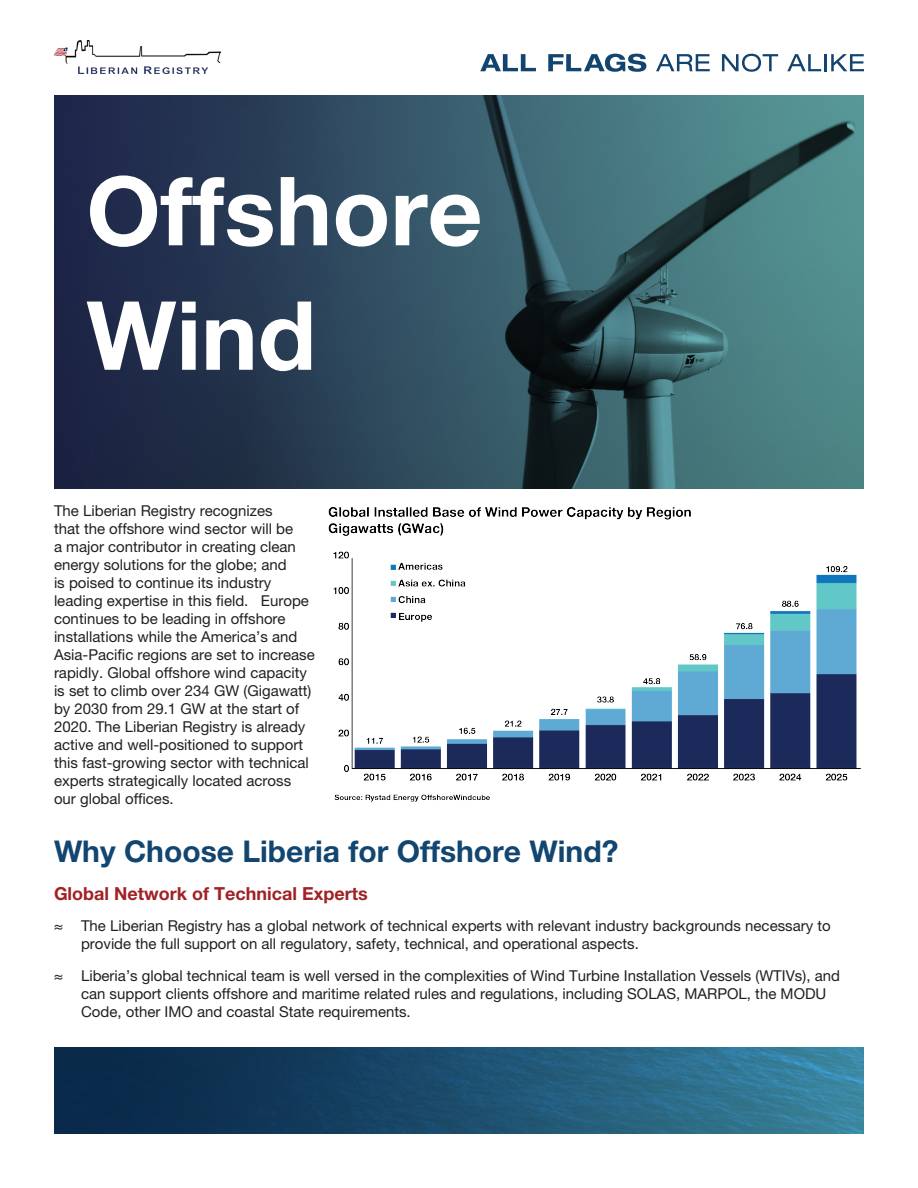
<style>
.page{position:relative;width:918px;height:1188px;background:#fff}
.page>*{position:absolute;margin:0;border:0;box-sizing:border-box;transform-origin:0 0}
.t1{font:700 95.55px "Helvetica Neue LT Pro";color:#fff}
.t2{font:700 30px "Helvetica Neue LT Pro";color:#124570}
.t3{font:700 18px "Helvetica Neue LT Pro";color:#a12124}
.t4{font:15px/18px "Helvetica Neue LT Pro";color:#231f20}
</style>
<div class="page">
<img style="left:54px;top:95px;width:810px;height:393px">
<svg style="left:480px;top:54px;width:56px;height:17px"></svg>
<svg style="left:548px;top:54px;width:98px;height:18px"></svg>
<svg style="left:656px;top:54px;width:54px;height:17px"></svg>
<svg style="left:722px;top:54px;width:56px;height:18px"></svg>
<svg style="left:787px;top:54px;width:34px;height:17px"></svg>
<hr style="left:824px;top:54px;width:3px;height:17px;background:#134470">
<svg style="left:831px;top:54px;width:33px;height:17px"></svg>
<img style="left:54px;top:41px;width:166px;height:32px">
<img style="left:328px;top:507px;width:533px;height:295px">
<img style="left:54px;top:1048px;width:810px;height:86px">
<p class="t1" style="left:86px;top:152px;width:398px">Offshore</p>
<p class="t1" style="left:86px;top:277px;width:231px">Wind</p>
<p class="t4" style="left:54px;top:502px;width:262px">The Liberian Registry recognizes<br>that the offshore wind sector will be<br>a major contributor in creating clean energy solutions for the globe; and<br>is poised to continue its industry leading expertise in this field. Europe continues to be leading in offshore installations while the America’s and Asia-Pacific regions are set to increase rapidly. Global offshore wind capacity is set to climb over 234 GW (Gigawatt) by 2030 from 29.1 GW at the start of 2020. The Liberian Registry is already active and well-positioned to support this fast-growing sector with technical experts strategically located across our global offices.</p>
<p class="t2" style="left:54px;top:832px;width:566px">Why Choose Liberia for Offshore Wind?</p>
<p class="t3" style="left:54px;top:882px;width:315px">Global Network of Technical Experts</p>
<p class="t4" style="left:81px;top:917px;width:751px;text-indent:-27px">≈ The Liberian Registry has a global network of technical experts with relevant industry backgrounds necessary to provide the full support on all regulatory, safety, technical, and operational aspects.</p>
<p class="t4" style="left:81px;top:966px;width:760px;text-indent:-27px">≈ Liberia’s global technical team is well versed in the complexities of Wind Turbine Installation Vessels (WTIVs), and can support clients offshore and maritime related rules and regulations, including SOLAS, MARPOL, the MODU<br>Code, other IMO and coastal State requirements.</p>
</div>
